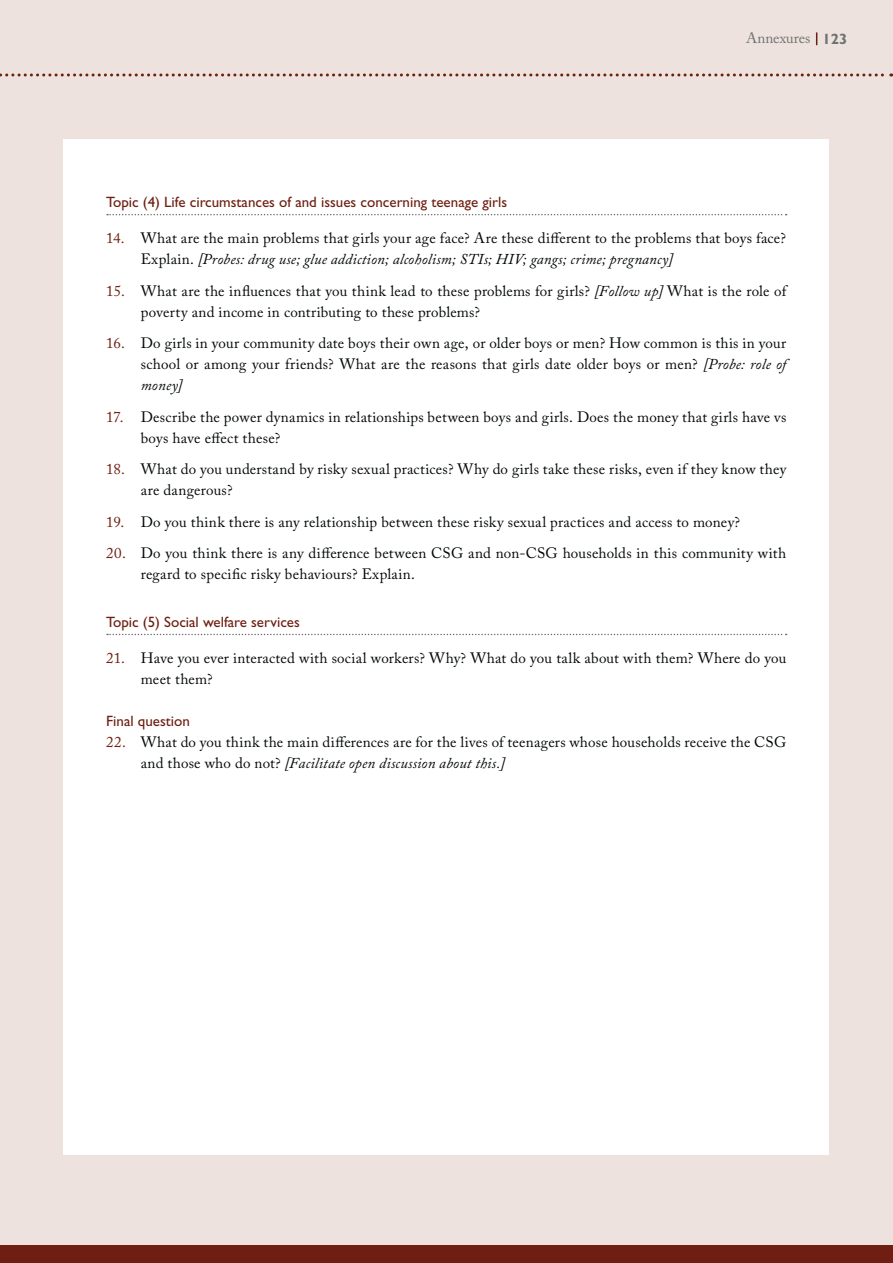
<style>
.page{position:relative;width:893px;height:1263px;background:#ede2dd}
.page>*{position:absolute;margin:0;border:0;box-sizing:border-box;transform-origin:0 0}
.t1{font:15px/21px "Adobe Caslon Pro";letter-spacing:.015em;color:#040809}
.t2{font:15px "Gill Sans";color:#6e1f11}
.t3{font:15px "Adobe Caslon Pro";color:#707173}
.s1{font-family:"Gill Sans";font-weight:700}
.s2{color:#6e1f11}
.s3{font-style:italic}
</style>
<div class="page">
<svg style="left:0;top:74px;width:892px;height:2px"></svg>
<div style="left:0;top:1246px;width:893px;height:17px;background:#6e1f11"></div>
<svg style="left:816px;top:32px;width:1px;height:13px"></svg>
<div style="left:64px;top:139px;width:765px;height:1016px;background:#fff"></div>
<svg style="left:107px;top:214px;width:680px;height:1px"></svg>
<svg style="left:107px;top:634px;width:680px;height:1px"></svg>
<p class="t3" style="left:746px;top:33px;width:103px">Annexures <span class="s1">123</span></p>
<p class="t2" style="left:106px;top:197px;width:402px">Topic (4) Life circumstances of and issues concerning teenage girls</p>
<p class="t1" style="left:141px;top:230px;width:647px;text-indent:-34px"><span class="s2">14.</span> What are the main problems that girls your age face? Are these different to the problems that boys face?<br>Explain. <span class="s3">[Probes: drug use; glue addiction; alcoholism; STIs; HIV; gangs; crime; pregnancy]</span></p>
<p class="t1" style="left:141px;top:282px;width:647px;text-indent:-34px"><span class="s2">15.</span> What are the influences that you think lead to these problems for girls? <span class="s3">[Follow up]</span> What is the role of poverty and income in contributing to these problems?</p>
<p class="t1" style="left:141px;top:335px;width:647px;text-align:justify;text-indent:-34px"><span class="s2">16.</span> Do girls in your community date boys their own age, or older boys or men? How common is this in your school or among your friends? What are the reasons that girls date older boys or men? <span class="s3">[Probe: role of money]</span></p>
<p class="t1" style="left:141px;top:408px;width:647px;text-indent:-34px"><span class="s2">17.</span> Describe the power dynamics in relationships between boys and girls. Does the money that girls have vs boys have effect these?</p>
<p class="t1" style="left:141px;top:460px;width:647px;text-indent:-34px"><span class="s2">18.</span> What do you understand by risky sexual practices? Why do girls take these risks, even if they know they are dangerous?</p>
<p class="t1" style="left:106px;top:513px;width:635px"><span class="s2">19.</span> Do you think there is any relationship between these risky sexual practices and access to money?</p>
<p class="t1" style="left:141px;top:544px;width:647px;text-indent:-34px"><span class="s2">20.</span> Do you think there is any difference between CSG and non-CSG households in this community with regard to specific risky behaviours? Explain.</p>
<p class="t2" style="left:106px;top:617px;width:195px">Topic (5) Social welfare services</p>
<p class="t1" style="left:141px;top:649px;width:647px;text-indent:-34px"><span class="s2">21.</span> Have you ever interacted with social workers? Why? What do you talk about with them? Where do you meet them?</p>
<p class="t2" style="left:106px;top:716px;width:85px">Final question</p>
<p class="t1" style="left:141px;top:733px;width:647px;text-indent:-34px"><span class="s2">22.</span> What do you think the main differences are for the lives of teenagers whose households receive the CSG and those who do not? <span class="s3">[Facilitate open discussion about this.]</span></p>
</div>
